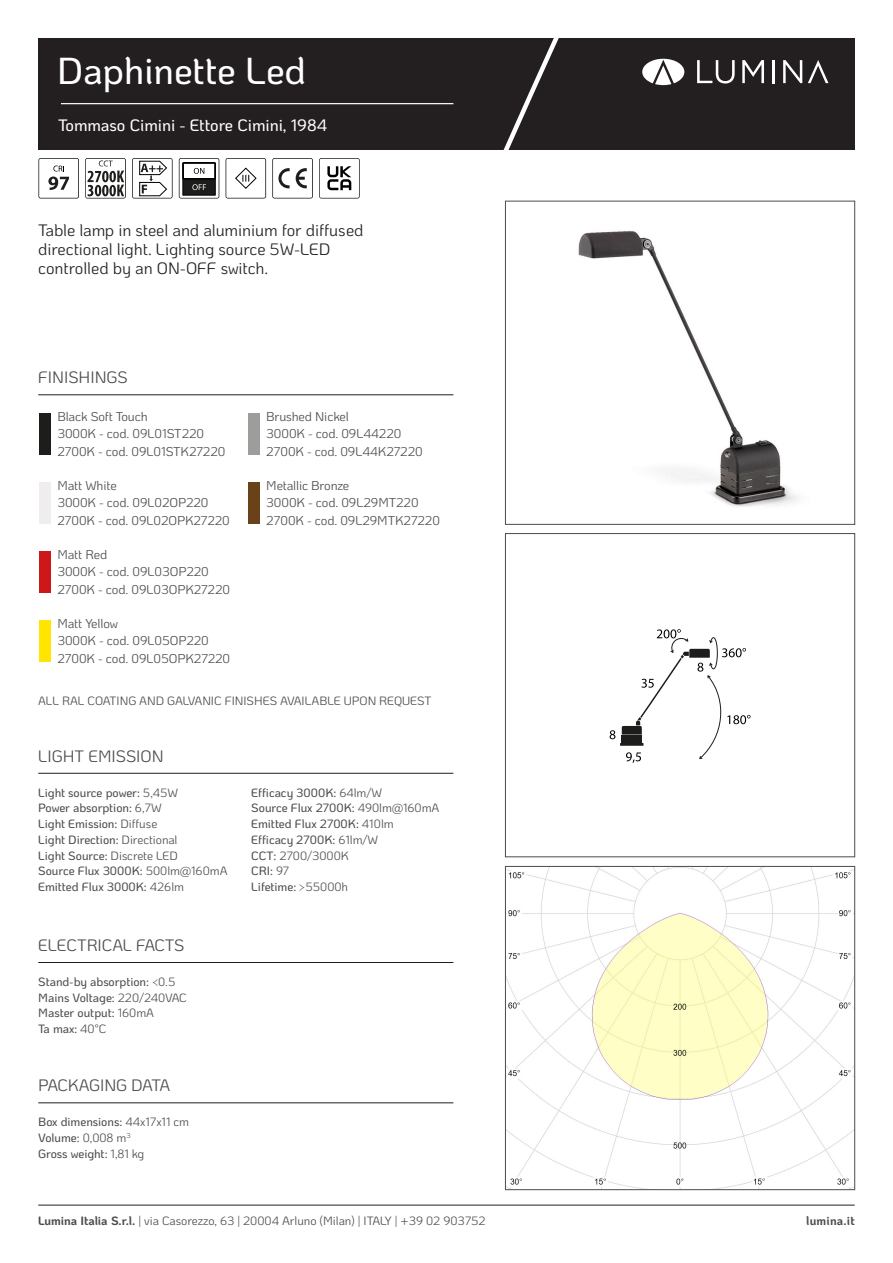
<style>
.page{position:relative;width:893px;height:1263px;background:#fff}
.page>*{position:absolute;margin:0;border:0;box-sizing:border-box;transform-origin:0 0}
.t1{font:500 37.5px "Ko Ho";letter-spacing:-.005em;color:#fff}
.t2{font:16.5px/18.8px "Ko Ho";letter-spacing:-.005em;color:#231f20}
.t3{font:16.5px "Ko Ho";color:#4b4c4d}
.t4{font:500 16.5px "Ko Ho";letter-spacing:-.005em;color:#fff}
.t5{font:16.5px "Ko Ho";letter-spacing:-.035em;color:#4b4c4d}
.t6{font:12.75px/17.2px "Ko Ho";letter-spacing:-.005em;color:#4b4c4d}
.t7{font:500 12px/15.8px "Ko Ho";letter-spacing:-.005em;color:#4b4c4d}
.t8{font:12px "Ko Ho";color:#4b4c4d}
.t9{font:700 12px "Ko Ho";letter-spacing:.015em;color:#4b4c4d}
.s1{font-weight:400}
.s2{font-weight:700}
</style>
<div class="page">
<div style="left:38px;top:38px;width:817px;height:112px;background:#231f20"></div>
<hr style="left:38px;top:1205px;width:817px;height:1px;background:#231f20">
<hr style="left:38px;top:394px;width:415px;height:1px;background:#231f20">
<hr style="left:38px;top:773px;width:415px;height:1px;background:#231f20">
<hr style="left:38px;top:962px;width:415px;height:1px;background:#231f20">
<hr style="left:38px;top:1102px;width:415px;height:1px;background:#231f20">
<svg style="left:642px;top:59px;width:42px;height:26px"></svg>
<svg style="left:697px;top:60px;width:38px;height:23px"></svg>
<svg style="left:742px;top:60px;width:22px;height:23px"></svg>
<hr style="left:772px;top:60px;width:3px;height:23px;background:#fff">
<svg style="left:783px;top:60px;width:19px;height:23px"></svg>
<svg style="left:808px;top:60px;width:20px;height:23px"></svg>
<svg style="left:610px;top:629px;width:141px;height:134px"></svg>
<div style="left:505px;top:533px;width:350px;height:324px;border:1px solid #4b4c4d"></div>
<img style="left:507px;top:868px;width:346px;height:320px">
<div style="left:505px;top:866px;width:350px;height:324px;border:1px solid #4b4c4d"></div>
<img style="left:578px;top:231px;width:220px;height:276px">
<div style="left:505px;top:201px;width:350px;height:323px;border:1px solid #4b4c4d"></div>
<div style="left:39px;top:413px;width:11px;height:42px;background:#1d1d1b"></div>
<div style="left:39px;top:482px;width:11px;height:42px;background:#efedee"></div>
<div style="left:39px;top:551px;width:11px;height:42px;background:#cd1719"></div>
<div style="left:39px;top:620px;width:11px;height:42px;background:#ffe500"></div>
<div style="left:248px;top:413px;width:11px;height:42px;background:#9d9d9c"></div>
<div style="left:248px;top:482px;width:11px;height:42px;background:#6a4219"></div>
<hr style="left:61px;top:103px;width:392px;height:1px;background:#fff">
<svg style="left:503px;top:38px;width:56px;height:112px"></svg>
<svg style="left:38px;top:158px;width:41px;height:40px"></svg>
<svg style="left:85px;top:158px;width:41px;height:40px"></svg>
<svg style="left:132px;top:158px;width:41px;height:40px"></svg>
<svg style="left:179px;top:158px;width:40px;height:40px"></svg>
<svg style="left:226px;top:158px;width:40px;height:40px"></svg>
<svg style="left:272px;top:158px;width:41px;height:40px"></svg>
<svg style="left:319px;top:158px;width:41px;height:40px"></svg>
<h1 class="t1" style="left:57px;top:41px;width:251px">Daphinette Led</h1>
<h2 class="t4" style="left:58px;top:112px;width:270px">Tommaso Cimini - Ettore Cimini, 1984</h2>
<h2 class="t2" style="left:38px;top:221px;width:327px">Table lamp in steel and aluminium for diffused directional light. Lighting source 5W-LED controlled by an ON-OFF switch.</h2>
<h2 class="t3" style="left:38px;top:365px;width:91px">FINISHINGS</h2>
<p class="t6" style="left:57px;top:408px;width:170px">Black Soft Touch<br>3000K - cod. 09L01ST220<br>2700K - cod. 09L01STK27220</p>
<p class="t6" style="left:57px;top:477px;width:174px">Matt White<br>3000K - cod. 09L02OP220<br>2700K - cod. 09L02OPK27220</p>
<p class="t6" style="left:57px;top:546px;width:174px">Matt Red<br>3000K - cod. 09L03OP220<br>2700K - cod. 09L03OPK27220</p>
<p class="t6" style="left:57px;top:615px;width:174px">Matt Yellow<br>3000K - cod. 09L05OP220<br>2700K - cod. 09L05OPK27220</p>
<p class="t6" style="left:266px;top:408px;width:158px">Brushed Nickel<br>3000K - cod. 09L44220<br>2700K - cod. 09L44K27220</p>
<p class="t6" style="left:266px;top:477px;width:175px">Metallic Bronze<br>3000K - cod. 09L29MT220<br>2700K - cod. 09L29MTK27220</p>
<p class="t8" style="left:38px;top:692px;width:395px">ALL RAL COATING AND GALVANIC FINISHES AVAILABLE UPON REQUEST</p>
<h2 class="t3" style="left:38px;top:743px;width:127px">LIGHT EMISSION</h2>
<p class="t7" style="left:38px;top:785px;width:191px">Light source power: <span class="s1">5,45W<br></span>Power absorption: <span class="s1">6,7W<br></span>Light Emission: <span class="s1">Diffuse<br></span>Light Direction: <span class="s1">Directional<br></span>Light Source: <span class="s1">Discrete LED<br></span>Source Flux 3000K: <span class="s1">500lm@160mA<br></span>Emitted Flux 3000K: <span class="s1">426lm</span></p>
<p class="t7" style="left:251px;top:785px;width:190px">Efficacy 3000K: <span class="s1">64lm/W<br></span>Source Flux 2700K: <span class="s1">490lm@160mA<br></span>Emitted Flux 2700K: <span class="s1">410lm<br></span>Efficacy 2700K: <span class="s1">61lm/W<br></span>CCT: <span class="s1">2700/3000K<br></span>CRI: <span class="s1">97<br></span>Lifetime: <span class="s1">&gt;55000h</span></p>
<h2 class="t3" style="left:38px;top:932px;width:148px">ELECTRICAL FACTS</h2>
<p class="t7" style="left:38px;top:974px;width:150px">Stand-by absorption: <span class="s1">&lt;0.5<br></span>Mains Voltage: <span class="s1">220/240VAC<br></span>Master output: <span class="s1">160mA<br></span>Ta max: <span class="s1">40°C</span></p>
<h2 class="t5" style="left:38px;top:1073px;width:133px">PACKAGING DATA</h2>
<p class="t7" style="left:38px;top:1114px;width:152px">Box dimensions: <span class="s1">44x17x11 cm<br></span>Volume: <span class="s1">0,008 m</span><sup>3<br></sup>Gross weight: <span class="s1">1,81 kg</span></p>
<p class="t8" style="left:38px;top:1211px;width:449px"><span class="s2">Lumina Italia S.r.l.</span> | via Casorezzo, 63 | 20004 Arluno (Milan) | ITALY | +39 02 903752</p>
<p class="t9" style="left:806px;top:1210px;width:50px">lumina.it</p>
</div>
